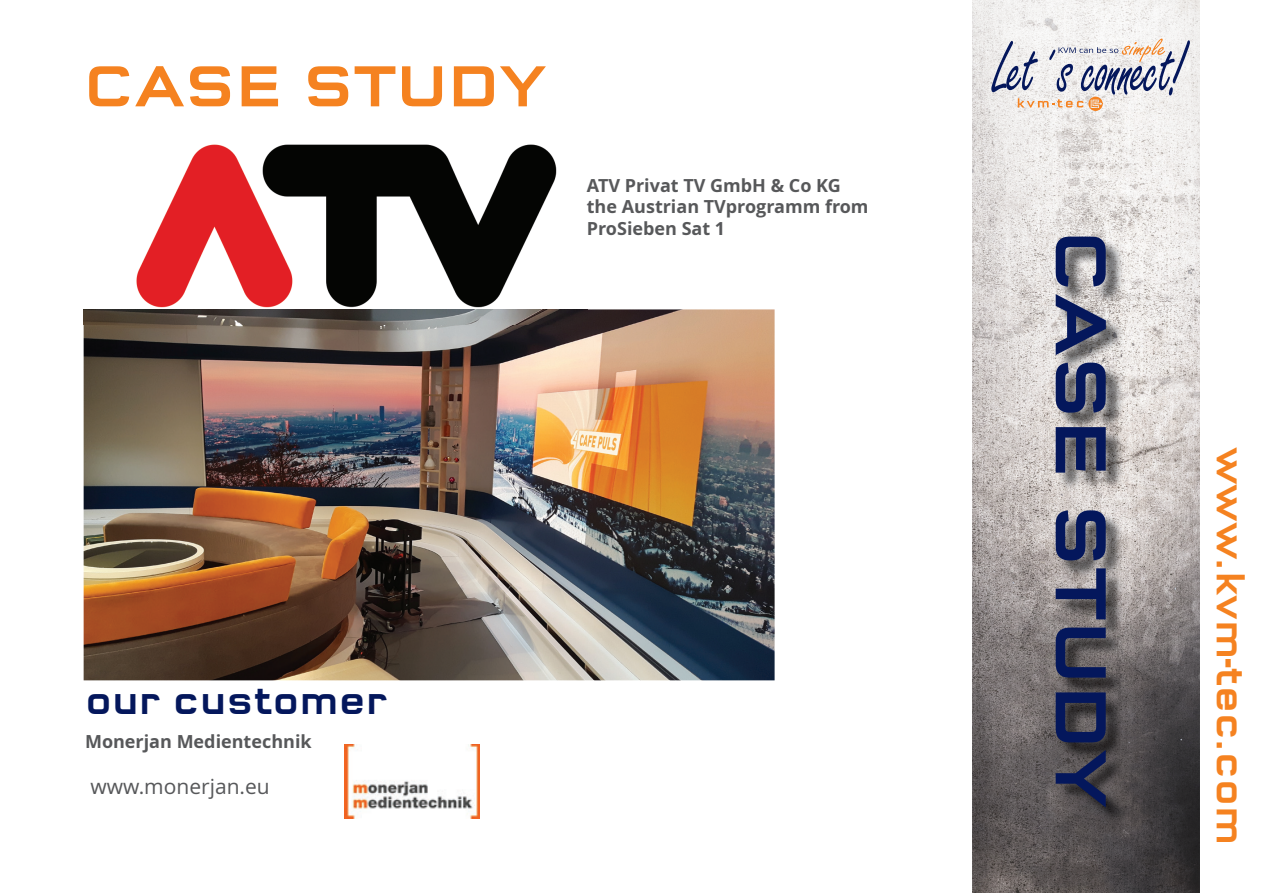
<style>
.page{position:relative;width:1263px;height:893px;background:#fff}
.page>*{position:absolute;margin:0;border:0;box-sizing:border-box;transform-origin:0 0}
.t1{font:500 75px "Q Type Square";color:#04175c}
.t2{font:500 60px "Q Type Square";color:#f58220}
.t3{font:500 37.5px "Q Type Square";color:#f58220}
.t4{font:500 37.5px "Q Type Square";color:#04175c}
.t5{font:21px "Open Sans";color:#57585a}
.t6{font:700 18px/21.6px "Open Sans";color:#57585a}
</style>
<div class="page">
<img style="left:972px;top:0;width:228px;height:210px">
<img style="left:1109px;top:210px;width:91px;height:683px">
<img style="left:972px;top:210px;width:137px;height:52px">
<img style="left:972px;top:788px;width:137px;height:105px">
<img style="left:972px;top:262px;width:86px;height:526px">
<svg style="left:991px;top:39px;width:199px;height:72px"></svg>
<img style="left:1058px;top:239px;width:66px;height:586px">
<img style="left:84px;top:309px;width:691px;height:371px">
<img style="left:345px;top:744px;width:135px;height:74px">
<img style="left:84px;top:144px;width:504px;height:180px">
<h2 class="t2" style="left:84px;top:50px;width:464px">CASE STUDY</h2>
<p class="t6" style="left:587px;top:175px;width:283px">ATV Privat TV GmbH &amp; Co KG the Austrian TVprogramm from<br>ProSieben Sat 1</p>
<h3 class="t4" style="left:85px;top:679px;width:303px">our customer</h3>
<p class="t6" style="left:85px;top:731px;width:228px">Monerjan Medientechnik</p>
<p class="t5" style="left:90px;top:775px;width:181px">www.monerjan.eu</p>
<h1 class="t1" style="left:1126px;top:230px;width:580px;rotate:90deg">CASE STUDY</h1>
<h3 class="t3" style="left:1252px;top:446px;width:400px;rotate:90deg">www.kvm-tec.com</h3>
</div>
